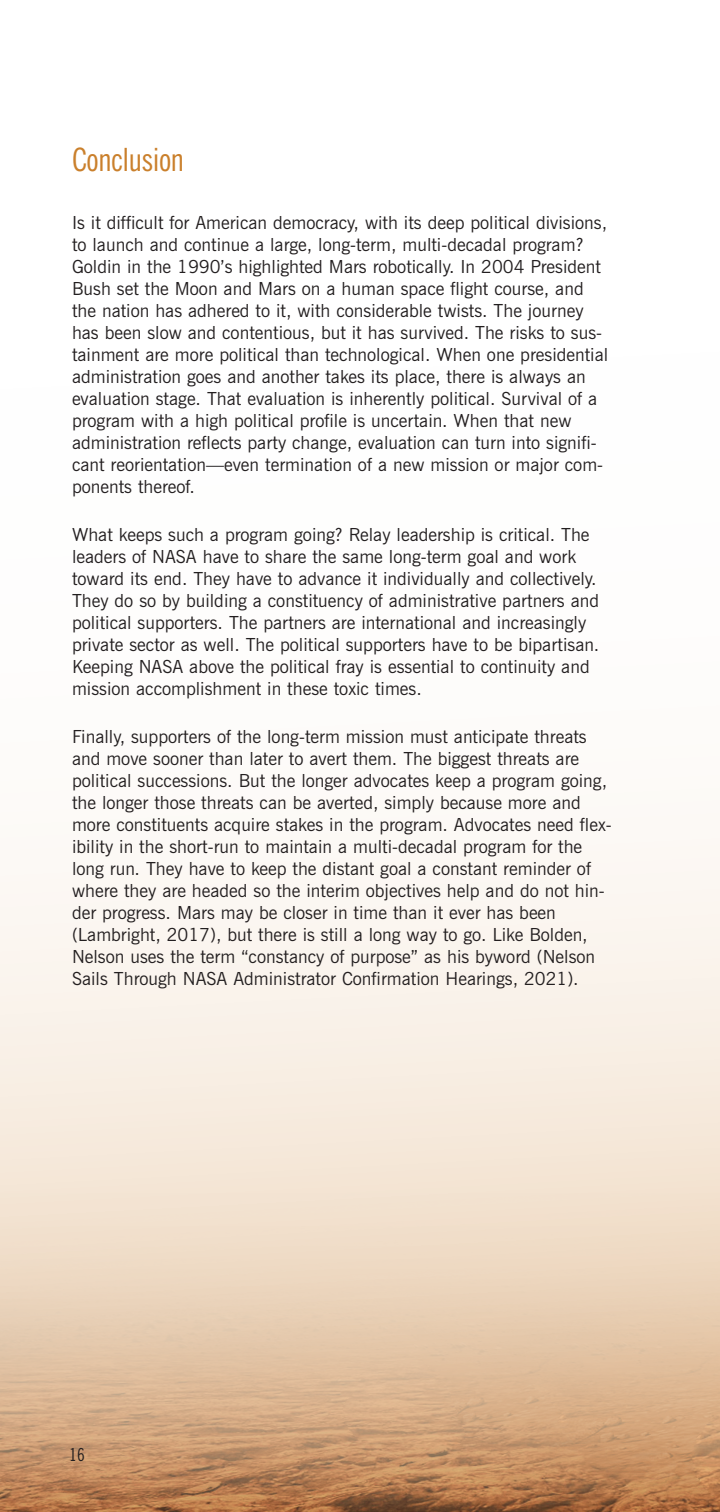
<style>
.page{position:relative;width:720px;height:1512px;background:#fff}
.page>*{position:absolute;margin:0;border:0;box-sizing:border-box;transform-origin:0 0}
.Section_Head{font:condensed 32px "News Gothic BT";letter-spacing:-.01em;color:#ca802c}
.Text{font:18px/22px "News Gothic BT";color:#231f20}
.t1{font:condensed 18px "News Gothic BT";color:#231f20}
</style>
<div class="page">
<img style="left:0;top:838px;width:720px;height:674px">
<p class="Section_Head" style="left:72px;top:140px;width:114px">Conclusion</p>
<p class="Text" style="left:72px;top:212px;width:538px">Is it difficult for American democracy, with its deep political divisions, to launch and continue a large, long-term, multi-decadal program?<br>Goldin in the 1990’s highlighted Mars robotically. In 2004 President Bush set the Moon and Mars on a human space flight course, and the nation has adhered to it, with considerable twists. The journey has been slow and contentious, but it has survived. The risks to sus&shy;tainment are more political than technological. When one presidential administration goes and another takes its place, there is always an evaluation stage. That evaluation is inherently political. Survival of a program with a high political profile is uncertain. When that new administration reflects party change, evaluation can turn into signifi&shy;cant reorientation—even termination of a new mission or major com&shy;ponents thereof.</p>
<p class="Text" style="left:72px;top:524px;width:529px">What keeps such a program going? Relay leadership is critical. The leaders of NASA have to share the same long-term goal and work toward its end. They have to advance it individually and collectively.<br>They do so by building a constituency of administrative partners and political supporters. The partners are international and increasingly private sector as well. The political supporters have to be bipartisan.<br>Keeping NASA above the political fray is essential to continuity and mission accomplishment in these toxic times.</p>
<p class="Text" style="left:72px;top:726px;width:541px">Finally, supporters of the long-term mission must anticipate threats and move sooner than later to avert them. The biggest threats are political successions. But the longer advocates keep a program going, the longer those threats can be averted, simply because more and more constituents acquire stakes in the program. Advocates need flex&shy;ibility in the short-run to maintain a multi-decadal program for the long run. They have to keep the distant goal a constant reminder of where they are headed so the interim objectives help and do not hin&shy;der progress. Mars may be closer in time than it ever has been (Lambright, 2017), but there is still a long way to go. Like Bolden, Nelson uses the term “constancy of purpose” as his byword (Nelson Sails Through NASA Administrator Confirmation Hearings, 2021).</p>
<p class="t1" style="left:69px;top:1444px;width:17px">16</p>
</div>
